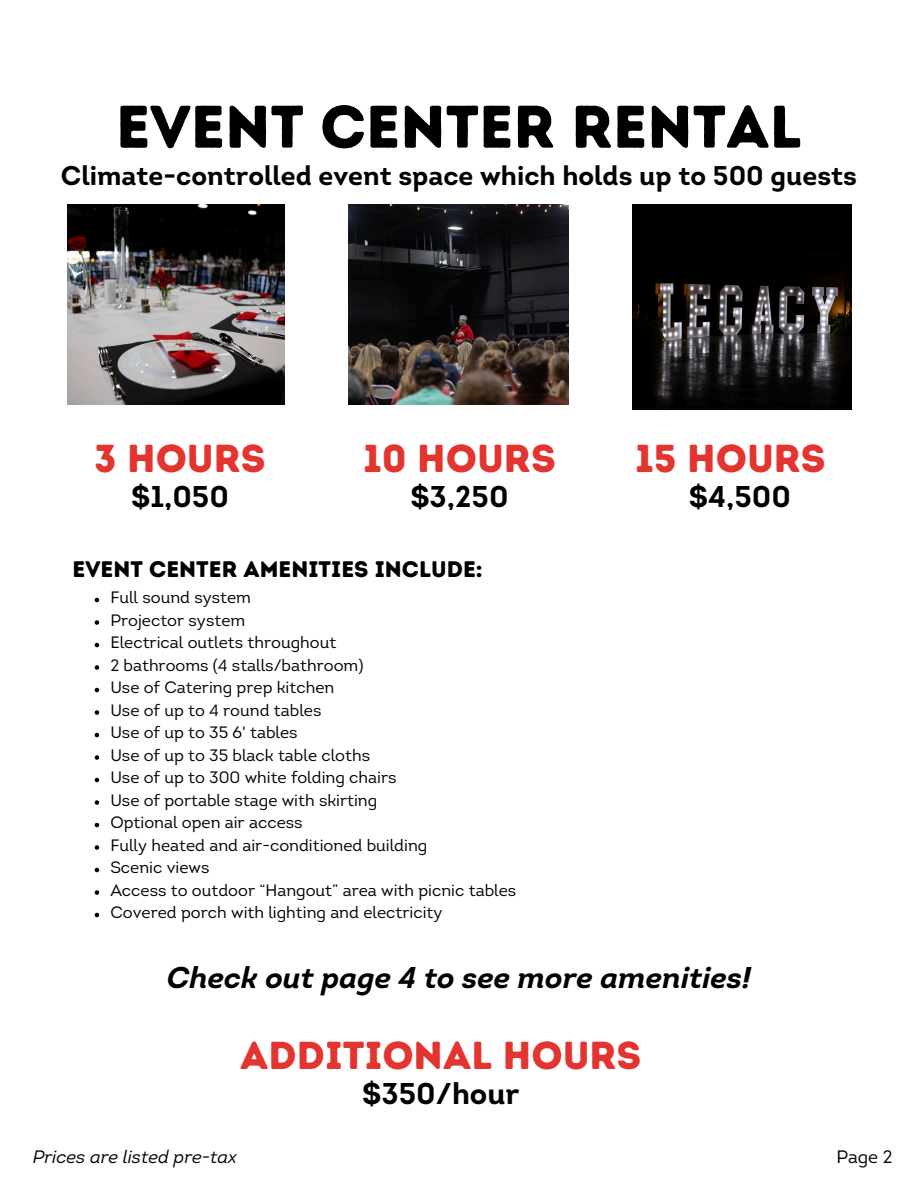
<style>
.page{position:relative;width:918px;height:1188px;background:#fff}
.page>*{position:absolute;margin:0;border:0;box-sizing:border-box;transform-origin:0 0}
.t1{font:60px "Intro Rust Base";color:#000}
.t2{font:39px "Intro Rust Base";color:#e3342f}
.t3{font:italic 700 30px "Intro";color:#000}
.t4{font:700 30px "Intro";color:#000}
.t5{font:700 27px "Intro";color:#000}
.t6{font:22.5px "Intro Rust Base";color:#000}
.t7{font:italic 18px "Intro";color:#000}
.t8{font:18px "Intro";color:#000}
.t9{font:16.5px "Intro";color:#000}
</style>
<div class="page">
<svg style="left:95px;top:598px;width:4px;height:4px"></svg>
<svg style="left:95px;top:620px;width:4px;height:5px"></svg>
<svg style="left:95px;top:643px;width:4px;height:4px"></svg>
<svg style="left:95px;top:665px;width:4px;height:5px"></svg>
<svg style="left:95px;top:688px;width:4px;height:4px"></svg>
<svg style="left:95px;top:710px;width:4px;height:5px"></svg>
<svg style="left:95px;top:733px;width:4px;height:4px"></svg>
<svg style="left:95px;top:755px;width:4px;height:5px"></svg>
<svg style="left:95px;top:778px;width:4px;height:4px"></svg>
<svg style="left:95px;top:800px;width:4px;height:5px"></svg>
<svg style="left:95px;top:823px;width:4px;height:4px"></svg>
<svg style="left:95px;top:845px;width:4px;height:5px"></svg>
<svg style="left:95px;top:868px;width:4px;height:4px"></svg>
<svg style="left:95px;top:890px;width:4px;height:5px"></svg>
<svg style="left:95px;top:913px;width:4px;height:4px"></svg>
<img style="left:632px;top:205px;width:220px;height:204px">
<img style="left:67px;top:204px;width:218px;height:200px">
<img style="left:348px;top:205px;width:221px;height:200px">
<h1 class="t1" style="left:116px;top:91px;width:687px">EVENT CENTER RENTAL</h1>
<h3 class="t5" style="left:61px;top:165px;width:798px">Climate-controlled event space which holds up to 500 guests</h3>
<p class="t2" style="left:94px;top:435px;width:173px">3 HOURS</p>
<p class="t4" style="left:131px;top:484px;width:99px">$1,050</p>
<p class="t2" style="left:363px;top:435px;width:194px">10 HOURS</p>
<h2 class="t4" style="left:410px;top:484px;width:100px">$3,250</h2>
<h3 class="t6" style="left:73px;top:555px;width:412px">EVENT CENTER AMENITIES INCLUDE:</h3>
<h2 class="t9" style="left:110px;top:591px;width:142px">Full sound system</h2>
<h3 class="t9" style="left:110px;top:614px;width:136px">Projector system</h3>
<h4 class="t9" style="left:110px;top:636px;width:228px">Electrical outlets throughout</h4>
<p class="t9" style="left:110px;top:659px;width:255px">2 bathrooms (4 stalls/bathroom)</p>
<p class="t9" style="left:110px;top:681px;width:226px">Use of Catering prep kitchen</p>
<p class="t9" style="left:110px;top:704px;width:213px">Use of up to 4 round tables</p>
<p class="t9" style="left:110px;top:726px;width:189px">Use of up to 35 6' tables</p>
<p class="t9" style="left:110px;top:749px;width:261px">Use of up to 35 black table cloths</p>
<p class="t9" style="left:110px;top:771px;width:288px">Use of up to 300 white folding chairs</p>
<p class="t9" style="left:110px;top:794px;width:269px">Use of portable stage with skirting</p>
<p class="t9" style="left:110px;top:816px;width:194px">Optional open air access</p>
<p class="t9" style="left:110px;top:839px;width:319px">Fully heated and air-conditioned building</p>
<p class="t9" style="left:110px;top:861px;width:101px">Scenic views</p>
<p class="t9" style="left:110px;top:884px;width:407px">Access to outdoor “Hangout” area with picnic tables</p>
<p class="t9" style="left:110px;top:906px;width:334px">Covered porch with lighting and electricity</p>
<h3 class="t2" style="left:635px;top:435px;width:192px">15 HOURS</h3>
<h2 class="t4" style="left:689px;top:484px;width:104px">$4,500</h2>
<p class="t3" style="left:167px;top:966px;width:586px">Check out page 4 to see more amenities!</p>
<p class="t2" style="left:240px;top:1032px;width:403px">ADDITIONAL HOURS</p>
<p class="t4" style="left:362px;top:1081px;width:159px">$350/hour</p>
<h3 class="t7" style="left:33px;top:1150px;width:206px">Prices are listed pre-tax</h3>
<h2 class="t8" style="left:836px;top:1150px;width:58px">Page 2</h2>
</div>
